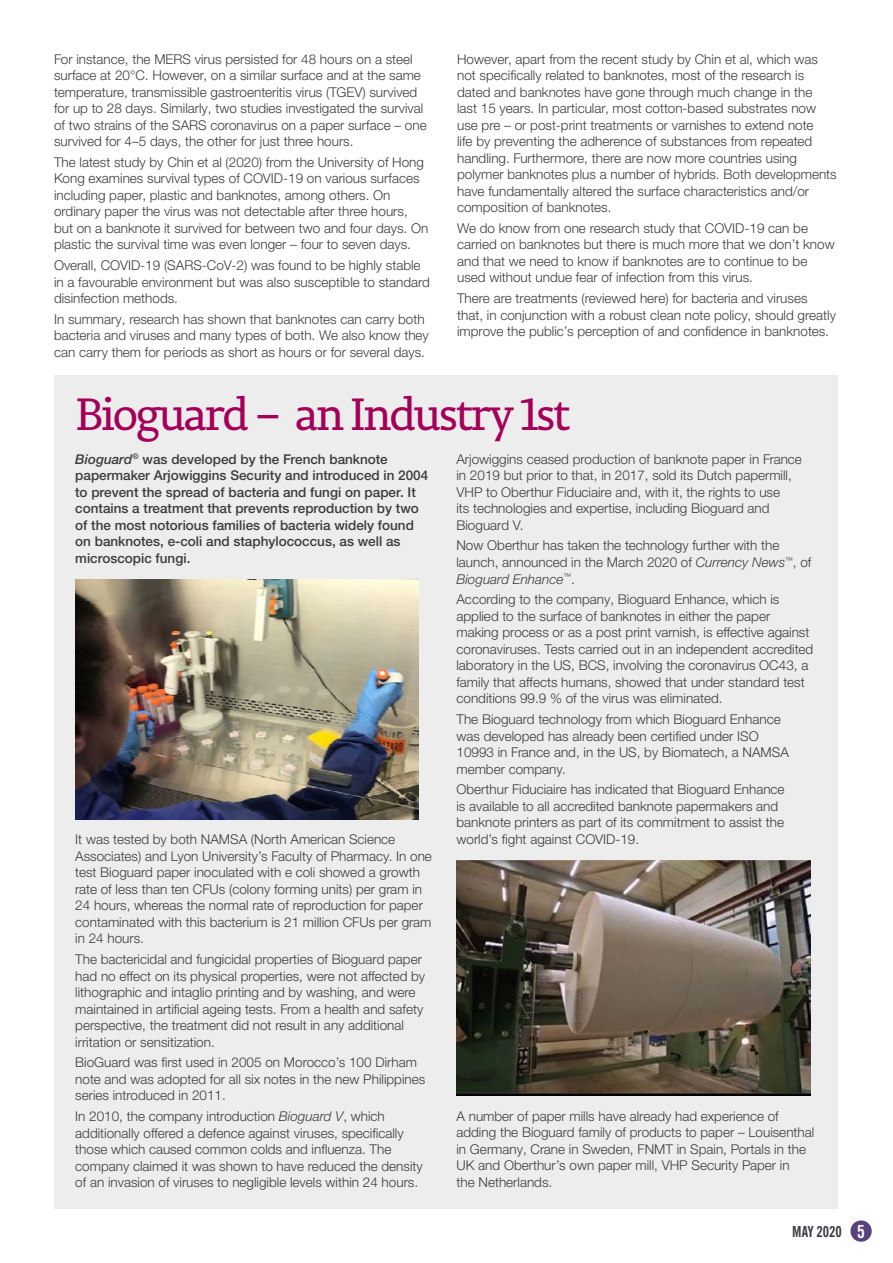
<style>
.page{position:relative;width:893px;height:1263px;background:#fff}
.page>*{position:absolute;margin:0;border:0;box-sizing:border-box;transform-origin:0 0}
.t1{font:45px "Permian Slab Serif Typeface";letter-spacing:-.06em;color:#a40059}
.t2{font:700 condensed 15px "News Gothic BT";color:#393b41}
.t3{font:300 13.5px/16.5px "Helvetica Neue LTW1 G";color:#3c3c3b}
.t4{font:500 13.5px/16.5px "Helvetica Neue LTW1 G";color:#3c3c3b}
.s1{font-family:"Helvetica Neue";font-style:italic}
.s2{font-style:italic}
.s3{font-size:18px;color:#fff}
</style>
<div class="page">
<div style="left:54px;top:375px;width:784px;height:834px;background:#ededed"></div>
<img style="left:75px;top:579px;width:343px;height:240px">
<img style="left:456px;top:860px;width:355px;height:236px">
<div style="left:850px;top:1220px;width:22px;height:22px;background:#58427e;border-radius:50%"></div>
<p class="t3" style="left:54px;top:51px;width:374px">For instance, the MERS virus persisted for 48 hours on a steel surface at 20°C. However, on a similar surface and at the same temperature, transmissible gastroenteritis virus (TGEV) survived for up to 28 days. Similarly, two studies investigated the survival of two strains of the SARS coronavirus on a paper surface – one survived for 4–5 days, the other for just three hours.</p>
<p class="t3" style="left:54px;top:154px;width:376px">The latest study by Chin et al (2020) from the University of Hong Kong examines survival types of COVID-19 on various surfaces including paper, plastic and banknotes, among others. On ordinary paper the virus was not detectable after three hours, but on a banknote it survived for between two and four days. On plastic the survival time was even longer – four to seven days.</p>
<p class="t3" style="left:54px;top:257px;width:377px">Overall, COVID-19 (SARS-CoV-2) was found to be highly stable in a favourable environment but was also susceptible to standard disinfection methods.</p>
<p class="t3" style="left:54px;top:311px;width:376px">In summary, research has shown that banknotes can carry both bacteria and viruses and many types of both. We also know they can carry them for periods as short as hours or for several days.</p>
<p class="t3" style="left:457px;top:50px;width:381px">However, apart from the recent study by Chin et al, which was not specifically related to banknotes, most of the research is dated and banknotes have gone through much change in the<br>last 15 years. In particular, most cotton-based substrates now use pre – or post-print treatments or varnishes to extend note<br>life by preventing the adherence of substances from repeated handling. Furthermore, there are now more countries using polymer banknotes plus a number of hybrids. Both developments have fundamentally altered the surface characteristics and/or composition of banknotes.</p>
<p class="t3" style="left:457px;top:220px;width:379px">We do know from one research study that COVID-19 can be carried on banknotes but there is much more that we don’t know and that we need to know if banknotes are to continue to be used without undue fear of infection from this virus.</p>
<p class="t3" style="left:457px;top:290px;width:380px">There are treatments (reviewed here) for bacteria and viruses that, in conjunction with a robust clean note policy, should greatly improve the public’s perception of and confidence in banknotes.</p>
<h1 class="t1" style="left:75px;top:379px;width:497px">Bioguard – an Industry 1st</h1>
<p class="t4" style="left:75px;top:451px;width:355px"><span class="s1">Bioguard</span><sup>®</sup> was developed by the French banknote papermaker Arjowiggins Security and introduced in 2004 to prevent the spread of bacteria and fungi on paper. It contains a treatment that prevents reproduction by two of the most notorious families of bacteria widely found on banknotes, e-coli and staphylococcus, as well as microscopic fungi.</p>
<p class="t3" style="left:456px;top:451px;width:347px">Arjowiggins ceased production of banknote paper in France in 2019 but prior to that, in 2017, sold its Dutch papermill, VHP to Oberthur Fiduciaire and, with it, the rights to use<br>its technologies and expertise, including Bioguard and Bioguard V.</p>
<p class="t3" style="left:456px;top:537px;width:356px">Now Oberthur has taken the technology further with the launch, announced in the March 2020 of <span class="s2">Currency News</span><sup>™</sup>, of<br><span class="s2">Bioguard Enhance</span><sup>™</sup>.</p>
<p class="t3" style="left:456px;top:591px;width:358px">According to the company, Bioguard Enhance, which is applied to the surface of banknotes in either the paper making process or as a post print varnish, is effective against coronaviruses. Tests carried out in an independent accredited laboratory in the US, BCS, involving the coronavirus OC43, a family that affects humans, showed that under standard test conditions 99.9 % of the virus was eliminated.</p>
<p class="t3" style="left:456px;top:711px;width:334px">The Bioguard technology from which Bioguard Enhance was developed has already been certified under ISO 10993 in France and, in the US, by Biomatech, a NAMSA member company.</p>
<p class="t3" style="left:456px;top:781px;width:330px">Oberthur Fiduciaire has indicated that Bioguard Enhance is available to all accredited banknote papermakers and banknote printers as part of its commitment to assist the world’s fight against COVID-19.</p>
<p class="t3" style="left:75px;top:831px;width:358px">It was tested by both NAMSA (North American Science Associates) and Lyon University’s Faculty of Pharmacy. In one test Bioguard paper inoculated with e coli showed a growth rate of less than ten CFUs (colony forming units) per gram in 24 hours, whereas the normal rate of reproduction for paper contaminated with this bacterium is 21 million CFUs per gram in 24 hours.</p>
<p class="t3" style="left:75px;top:951px;width:351px">The bactericidal and fungicidal properties of Bioguard paper had no effect on its physical properties, were not affected by lithographic and intaglio printing and by washing, and were maintained in artificial ageing tests. From a health and safety perspective, the treatment did not result in any additional irritation or sensitization.</p>
<p class="t3" style="left:75px;top:1054px;width:351px">BioGuard was first used in 2005 on Morocco’s 100 Dirham note and was adopted for all six notes in the new Philippines series introduced in 2011.</p>
<p class="t3" style="left:75px;top:1108px;width:349px">In 2010, the company introduction <span class="s2">Bioguard V</span>, which additionally offered a defence against viruses, specifically those which caused common colds and influenza. The company claimed it was shown to have reduced the density of an invasion of viruses to negligible levels within 24 hours.</p>
<p class="t3" style="left:456px;top:1107px;width:359px">A number of paper mills have already had experience of adding the Bioguard family of products to paper – Louisenthal in Germany, Crane in Sweden, FNMT in Spain, Portals in the UK and Oberthur’s own paper mill, VHP Security Paper in<br>the Netherlands.</p>
<p class="t2" style="left:792px;top:1222px;width:74px">MAY 2020 <span class="s3">5</span></p>
</div>
